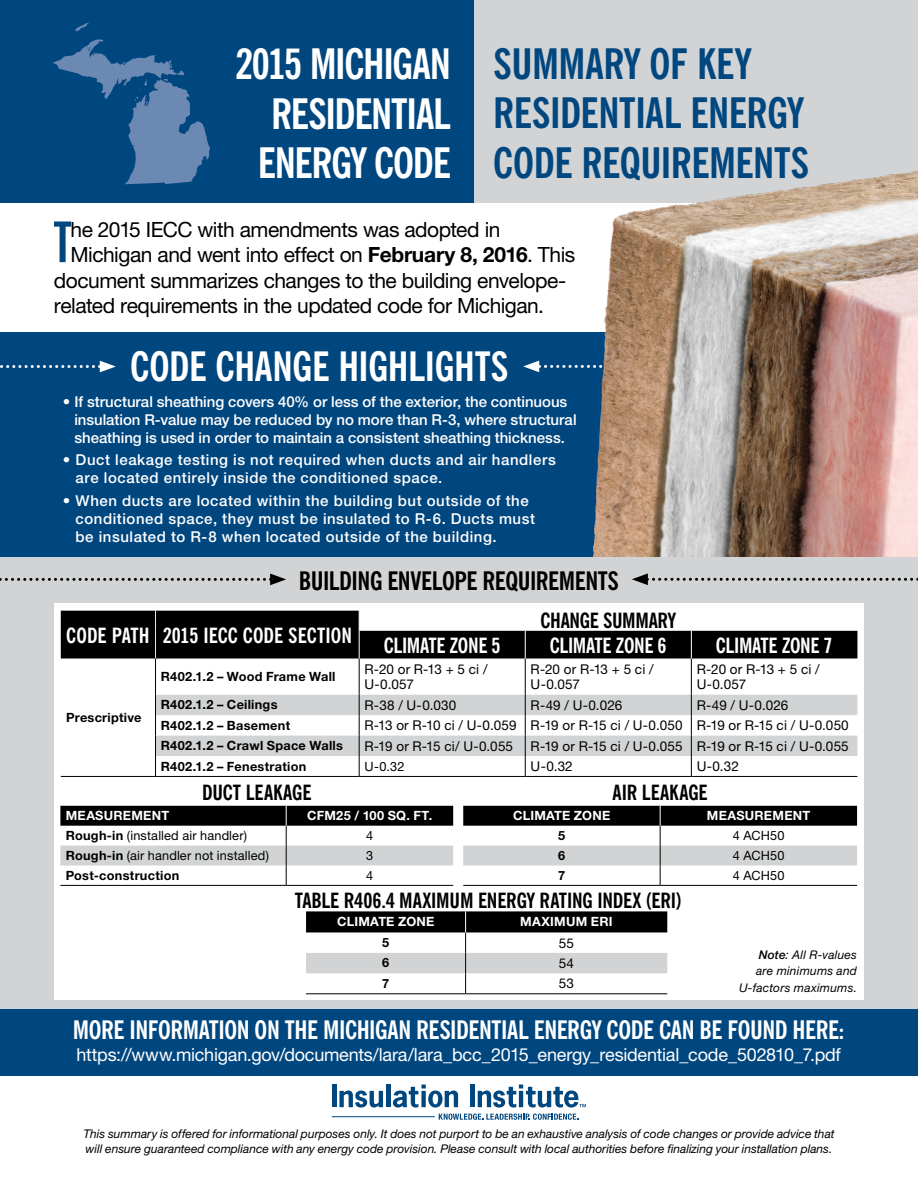
<style>
.page{position:relative;width:918px;height:1188px;background:#fff}
.page>*{position:absolute;margin:0;border:0;box-sizing:border-box;transform-origin:0 0}
.t1{font:700 extra-condensed 56.25px "News Gothic BT";color:#00467f}
.t2{font:700 condensed 42px/49.5px "News Gothic BT";letter-spacing:-.01em;color:#00467f}
.t3{font:700 condensed 42px/49.5px "News Gothic BT";letter-spacing:-.03em;color:#fff;text-align:right}
.t4{font:700 condensed 40.5px "News Gothic BT";letter-spacing:-.01em;color:#fff}
.t5{font:700 condensed 25.5px "News Gothic BT";letter-spacing:-.02em;color:#fff}
.t6{font:700 condensed 25.5px "News Gothic BT";letter-spacing:-.02em;color:#000}
.t7{font:21px "Helvetica Neue LT Std";letter-spacing:-.025em;color:#000}
.t8{font:700 condensed 21px "News Gothic BT";letter-spacing:-.01em;color:#000}
.t9{font:700 condensed 21px "News Gothic BT";letter-spacing:-.015em;color:#fff}
.t10{font:700 condensed 21px "News Gothic BT";letter-spacing:.005em;color:#fff}
.t11{font:18px "Helvetica Neue LT Std";letter-spacing:-.015em;color:#fff}
.t12{font:500 15px/18px "Helvetica Neue LT Std";letter-spacing:.035em;color:#fff}
.t13{font:500 15px/18px "Helvetica Neue LT Std";letter-spacing:-.005em;color:#fff}
.t14{font:13.5px/15.8px "Helvetica Neue LT Std";letter-spacing:.01em;color:#000}
.t15{font:700 12.75px "Helvetica Neue LT Std";letter-spacing:.02em;color:#000}
.t16{font:12.75px "Helvetica Neue LT Std";letter-spacing:.01em;color:#000}
.t17{font:700 12.75px "Helvetica Neue LT Std";letter-spacing:.02em;color:#fff}
.t18{font:italic 12px/16.5px "Helvetica Neue LT Std";color:#000;text-align:right}
.s1{font-weight:700}
.s2{font-weight:500}
</style>
<div class="page">
<div style="left:0;top:333px;width:918px;height:238px;background:#00467f"></div>
<hr style="left:332px;top:1085px;width:4px;height:22px;background:#00467f">
<svg style="left:439px;top:1114px;width:139px;height:6px"></svg>
<svg style="left:339px;top:1091px;width:44px;height:17px"></svg>
<hr style="left:386px;top:1085px;width:4px;height:22px;background:#00467f">
<svg style="left:393px;top:1085px;width:65px;height:23px"></svg>
<div style="left:470px;top:1085px;width:5px;height:22px;background:#00467f"></div>
<svg style="left:478px;top:1085px;width:108px;height:23px"></svg>
<hr style="left:332px;top:1116px;width:103px;height:1px;background:#00467f">
<div style="left:454px;top:0;width:464px;height:202px;background:#d1d3d4"></div>
<div style="left:0;top:0;width:473px;height:202px;background:#00467f"></div>
<svg style="left:523px;top:361px;width:43px;height:11px"></svg>
<svg style="left:0;top:361px;width:116px;height:11px"></svg>
<img style="left:568px;top:171px;width:350px;height:387px">
<div style="left:0;top:558px;width:918px;height:479px;background:#d1d3d4"></div>
<div style="left:54px;top:603px;width:810px;height:397px;background:#fff"></div>
<svg style="left:632px;top:573px;width:286px;height:12px"></svg>
<svg style="left:0;top:574px;width:286px;height:11px"></svg>
<svg style="left:60px;top:806px;width:797px;height:79px"></svg>
<hr style="left:60px;top:885px;width:226px;height:1px;background:#000">
<hr style="left:286px;top:885px;width:167px;height:1px;background:#000">
<hr style="left:463px;top:885px;width:197px;height:1px;background:#000">
<hr style="left:660px;top:885px;width:197px;height:1px;background:#000">
<hr style="left:155px;top:659px;width:1px;height:36px;background:#000">
<hr style="left:359px;top:659px;width:1px;height:36px;background:#000">
<hr style="left:61px;top:776px;width:94px;height:1px;background:#000">
<hr style="left:155px;top:776px;width:204px;height:1px;background:#000">
<hr style="left:359px;top:776px;width:166px;height:1px;background:#000">
<hr style="left:525px;top:776px;width:166px;height:1px;background:#000">
<hr style="left:691px;top:776px;width:166px;height:1px;background:#000">
<hr style="left:525px;top:659px;width:1px;height:36px;background:#000">
<hr style="left:691px;top:659px;width:1px;height:36px;background:#000">
<svg style="left:155px;top:695px;width:702px;height:81px"></svg>
<svg style="left:61px;top:611px;width:796px;height:48px"></svg>
<div style="left:0;top:1009px;width:918px;height:67px;background:#00467f"></div>
<svg style="left:53px;top:22px;width:157px;height:162px"></svg>
<hr style="left:306px;top:993px;width:160px;height:1px;background:#000">
<hr style="left:466px;top:993px;width:201px;height:1px;background:#000">
<svg style="left:306px;top:911px;width:361px;height:82px"></svg>
<h2 class="t3" style="left:235px;top:39px;width:217px">2015 MICHIGAN<br>RESIDENTIAL<br>ENERGY CODE</h2>
<h2 class="t2" style="left:493px;top:39px;width:318px">SUMMARY OF KEY<br>RESIDENTIAL ENERGY<br>CODE REQUIREMENTS</h2>
<h1 class="t1" style="left:54px;top:208px;width:20px">T</h1>
<h3 class="t7" style="left:71px;top:217px;width:431px">he 2015 IECC with amendments was adopted in</h3>
<h3 class="t7" style="left:71px;top:242px;width:506px">Michigan and went into effect on <span class="s1">February 8, 2016</span>. This</h3>
<h3 class="t7" style="left:54px;top:268px;width:514px">document summarizes changes to the building envelope-</h3>
<h3 class="t7" style="left:54px;top:293px;width:492px">related requirements in the updated code for Michigan.</h3>
<h3 class="t4" style="left:130px;top:341px;width:380px">CODE CHANGE HIGHLIGHTS</h3>
<p class="t13" style="left:74px;top:392px;width:504px;text-indent:-11px">• If structural sheathing covers 40% or less of the exterior, the continuous insulation R-value may be reduced by no more than R-3, where structural sheathing is used in order to maintain a consistent sheathing thickness.</p>
<p class="t12" style="left:76px;top:451px;width:482px;text-indent:-13px">• Duct leakage testing is not required when ducts and air handlers are located entirely inside the conditioned space.</p>
<p class="t12" style="left:76px;top:491px;width:461px;text-indent:-13px">• When ducts are located within the building but outside of the conditioned space, they must be insulated to R-6. Ducts must be insulated to R-8 when located outside of the building.</p>
<h3 class="t6" style="left:299px;top:565px;width:322px">BUILDING ENVELOPE REQUIREMENTS</h3>
<h3 class="t10" style="left:66px;top:623px;width:287px">CODE PATH 2015 IECC CODE SECTION</h3>
<h3 class="t8" style="left:541px;top:607px;width:137px">CHANGE SUMMARY</h3>
<h3 class="t9" style="left:384px;top:633px;width:118px">CLIMATE ZONE 5</h3>
<h3 class="t9" style="left:550px;top:633px;width:118px">CLIMATE ZONE 6</h3>
<h3 class="t9" style="left:716px;top:633px;width:118px">CLIMATE ZONE 7</h3>
<p class="t15" style="left:66px;top:710px;width:77px">Prescriptive</p>
<p class="t15" style="left:161px;top:669px;width:176px">R402.1.2 – Wood Frame Wall</p>
<p class="t14" style="left:365px;top:661px;width:124px">R-20 or R-13 + 5 ci /<br>U-0.057</p>
<p class="t14" style="left:531px;top:661px;width:124px">R-20 or R-13 + 5 ci /<br>U-0.057</p>
<p class="t14" style="left:697px;top:661px;width:124px">R-20 or R-13 + 5 ci /<br>U-0.057</p>
<p class="t15" style="left:161px;top:697px;width:118px">R402.1.2 – Ceilings</p>
<p class="t14" style="left:365px;top:697px;width:93px">R-38 / U-0.030</p>
<p class="t14" style="left:531px;top:697px;width:93px">R-49 / U-0.026</p>
<p class="t14" style="left:697px;top:697px;width:93px">R-49 / U-0.026</p>
<p class="t15" style="left:161px;top:717px;width:131px">R402.1.2 – Basement</p>
<p class="t14" style="left:365px;top:717px;width:486px">R-13 or R-10 ci / U-0.059 R-19 or R-15 ci / U-0.050 R-19 or R-15 ci / U-0.050</p>
<p class="t15" style="left:161px;top:738px;width:184px">R402.1.2 – Crawl Space Walls</p>
<p class="t14" style="left:365px;top:738px;width:150px">R-19 or R-15 ci/ U-0.055</p>
<p class="t14" style="left:531px;top:738px;width:320px">R-19 or R-15 ci / U-0.055 R-19 or R-15 ci / U-0.055</p>
<p class="t15" style="left:161px;top:758px;width:147px">R402.1.2 – Fenestration</p>
<p class="t16" style="left:365px;top:759px;width:41px">U-0.32</p>
<p class="t14" style="left:531px;top:758px;width:44px">U-0.32</p>
<p class="t14" style="left:697px;top:758px;width:44px">U-0.32</p>
<h3 class="t8" style="left:202px;top:780px;width:111px">DUCT LEAKAGE</h3>
<h3 class="t8" style="left:613px;top:780px;width:97px">AIR LEAKAGE</h3>
<p class="t17" style="left:66px;top:808px;width:105px">MEASUREMENT</p>
<p class="t17" style="left:307px;top:808px;width:127px">CFM25 / 100 SQ. FT.</p>
<p class="t17" style="left:513px;top:808px;width:99px">CLIMATE ZONE</p>
<p class="t17" style="left:707px;top:808px;width:105px">MEASUREMENT</p>
<p class="t16" style="left:66px;top:828px;width:183px"><span class="s1">Rough-in</span> (installed air handler)</p>
<p class="t16" style="left:366px;top:828px;width:9px">4</p>
<p class="t15" style="left:558px;top:828px;width:9px">5</p>
<p class="t16" style="left:733px;top:828px;width:53px">4 ACH50</p>
<p class="t16" style="left:66px;top:848px;width:205px"><span class="s1">Rough-in</span> (air handler not installed)</p>
<p class="t16" style="left:366px;top:848px;width:9px">3</p>
<p class="t15" style="left:558px;top:848px;width:9px">6</p>
<p class="t16" style="left:733px;top:848px;width:53px">4 ACH50</p>
<p class="t15" style="left:66px;top:868px;width:115px">Post-construction</p>
<p class="t16" style="left:366px;top:868px;width:9px">4</p>
<p class="t15" style="left:558px;top:868px;width:9px">7</p>
<p class="t16" style="left:733px;top:868px;width:53px">4 ACH50</p>
<h3 class="t8" style="left:295px;top:888px;width:389px">TABLE R406.4 MAXIMUM ENERGY RATING INDEX (ERI)</h3>
<p class="t17" style="left:337px;top:913px;width:99px">CLIMATE ZONE</p>
<p class="t17" style="left:520px;top:913px;width:94px">MAXIMUM ERI</p>
<p class="t15" style="left:382px;top:935px;width:9px">5</p>
<p class="t14" style="left:559px;top:935px;width:17px">55</p>
<p class="t15" style="left:382px;top:955px;width:9px">6</p>
<p class="t14" style="left:559px;top:955px;width:17px">54</p>
<p class="t15" style="left:382px;top:975px;width:9px">7</p>
<p class="t14" style="left:559px;top:976px;width:17px">53</p>
<p class="t18" style="left:739px;top:946px;width:120px"><span class="s2">Note</span>: All R-values are minimums and<br>U-factors maximums.</p>
<h3 class="t5" style="left:73px;top:1014px;width:773px">MORE INFORMATION ON THE MICHIGAN RESIDENTIAL ENERGY CODE CAN BE FOUND HERE:</h3>
<h3 class="t11" style="left:77px;top:1044px;width:766px">https://www.michigan.gov/documents/lara/lara_bcc_2015_energy_residential_code_502810_7.pdf</h3>
<p class="t18" style="left:83px;top:1126px;width:753px;line-height:15px;text-align:left">This summary is offered for informational purposes only. It does not purport to be an exhaustive analysis of code changes or provide advice that will ensure guaranteed compliance with any energy code provision. Please consult with local authorities before finalizing your installation plans.</p>
</div>
